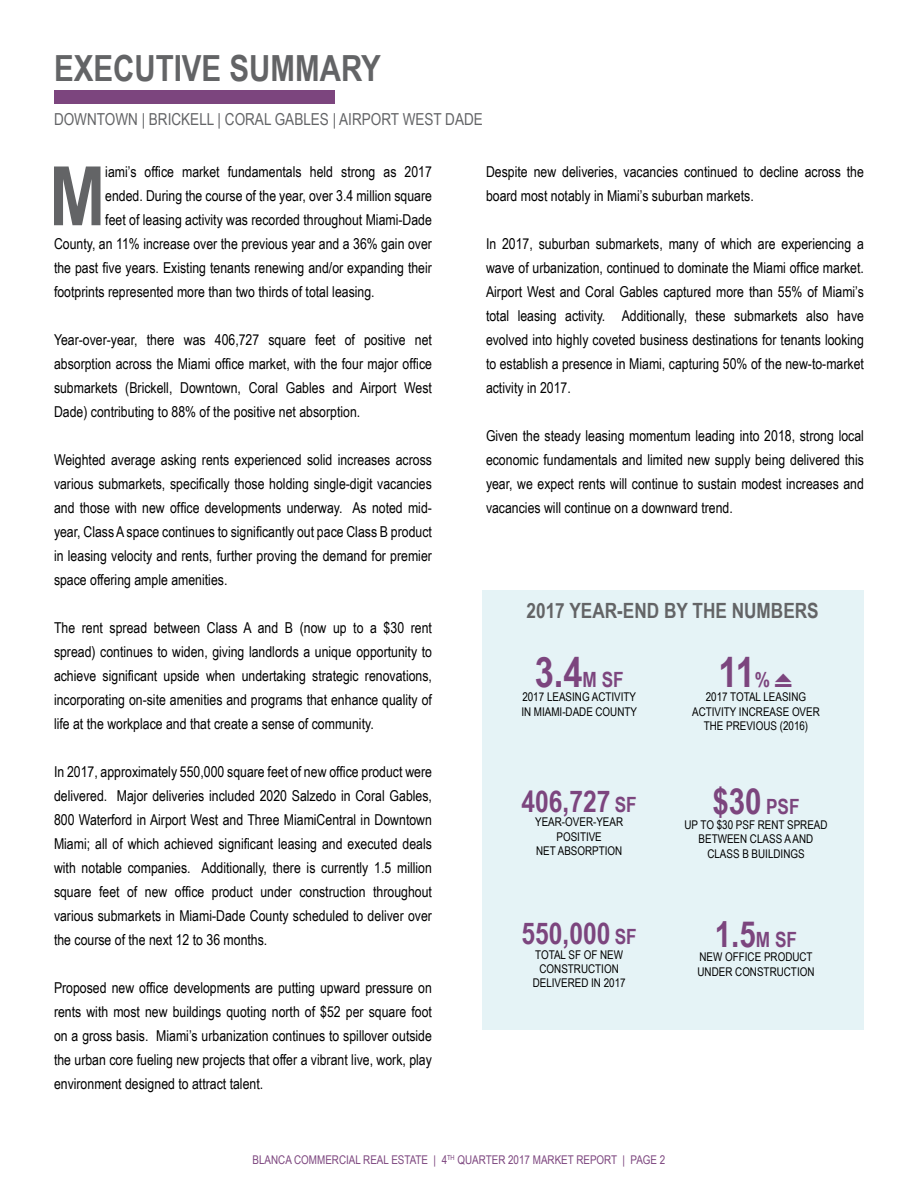
<style>
.page{position:relative;width:918px;height:1188px;background:#fff}
.page>*{position:absolute;margin:0;border:0;box-sizing:border-box;transform-origin:0 0}
.t1{font:700 82.05px "Arial Narrow";color:#636466}
.t2{font:700 42px "Arial Narrow";color:#7c457e}
.t3{font:700 36px "Arial Narrow";color:#636466}
.t4{font:700 36px "Arial Narrow";color:#7c457e}
.t5{font:700 30px "Arial Narrow";color:#7c457e}
.t6{font:700 21px "Arial Narrow";color:#636466}
.t7{font:16.5px "Arial Narrow";color:#636466}
.t8{font:15px/24px "Arial Narrow";color:#000;text-align:justify}
.t9{font:12px/14.4px "Arial Narrow";color:#000;text-align:center}
.t10{font:12px "Arial Narrow";color:#7c457e}
.s1{font-size:21px}
.s2{font-family:"Arrow 7";font-weight:400;font-size:21px}
</style>
<div class="page">
<div style="left:54px;top:90px;width:281px;height:14px;background:#7c457e"></div>
<div style="left:483px;top:590px;width:381px;height:440px;background:#e5f3f6"></div>
<h3 class="t3" style="left:54px;top:41px;width:328px">EXECUTIVE SUMMARY</h3>
<p class="t7" style="left:54px;top:107px;width:430px">DOWNTOWN | BRICKELL | CORAL GABLES | AIRPORT WEST DADE</p>
<h1 class="t1" style="left:49px;top:134px;width:58px">M</h1>
<p class="t8" style="left:105px;top:159px;width:328px">iami’s office market fundamentals held strong as 2017</p>
<p class="t8" style="left:486px;top:159px;width:379px">Despite new deliveries, vacancies continued to decline across the board most notably in Miami’s suburban markets.</p>
<p class="t8" style="left:486px;top:231px;width:379px">In 2017, suburban submarkets, many of which are experiencing a wave of urbanization, continued to dominate the Miami office market.<br>Airport West and Coral Gables captured more than 55% of Miami’s total leasing activity. Additionally, these submarkets also have evolved into highly coveted business destinations for tenants looking to establish a presence in Miami, capturing 50% of the new-to-market activity in 2017.</p>
<p class="t8" style="left:486px;top:423px;width:379px">Given the steady leasing momentum leading into 2018, strong local economic fundamentals and limited new supply being delivered this year, we expect rents will continue to sustain modest increases and vacancies will continue on a downward trend.</p>
<p class="t8" style="left:105px;top:183px;width:328px">ended. During the course of the year, over 3.4 million square</p>
<p class="t8" style="left:105px;top:207px;width:328px">feet of leasing activity was recorded throughout Miami-Dade</p>
<p class="t8" style="left:54px;top:231px;width:379px">County, an 11% increase over the previous year and a 36% gain over</p>
<p class="t8" style="left:54px;top:255px;width:379px">the past five years. Existing tenants renewing and/or expanding their</p>
<p class="t8" style="left:54px;top:279px;width:322px">footprints represented more than two thirds of total leasing.</p>
<p class="t8" style="left:54px;top:327px;width:379px">Year-over-year, there was 406,727 square feet of positive net absorption across the Miami office market, with the four major office submarkets (Brickell, Downtown, Coral Gables and Airport West Dade) contributing to 88% of the positive net absorption.</p>
<p class="t8" style="left:54px;top:447px;width:379px">Weighted average asking rents experienced solid increases across various submarkets, specifically those holding single-digit vacancies and those with new office developments underway. As noted mid&shy;year, Class A space continues to significantly out pace Class B product in leasing velocity and rents, further proving the demand for premier space offering ample amenities.</p>
<p class="t8" style="left:54px;top:615px;width:379px">The rent spread between Class A and B (now up to a $30 rent spread) continues to widen, giving landlords a unique opportunity to achieve significant upside when undertaking strategic renovations, incorporating on-site amenities and programs that enhance quality of life at the workplace and that create a sense of community.</p>
<p class="t8" style="left:54px;top:759px;width:380px">In 2017, approximately 550,000 square feet of new office product were delivered. Major deliveries included 2020 Salzedo in Coral Gables, 800 Waterford in Airport West and Three MiamiCentral in Downtown Miami; all of which achieved significant leasing and executed deals with notable companies. Additionally, there is currently 1.5 million square feet of new office product under construction throughout various submarkets in Miami-Dade County scheduled to deliver over the course of the next 12 to 36 months.</p>
<p class="t8" style="left:54px;top:975px;width:379px">Proposed new office developments are putting upward pressure on rents with most new buildings quoting north of $52 per square foot on a gross basis. Miami’s urbanization continues to spillover outside the urban core fueling new projects that offer a vibrant live, work, play environment designed to attract talent.</p>
<h3 class="t6" style="left:527px;top:594px;width:294px">2017 YEAR-END BY THE NUMBERS</h3>
<h2 class="t2" style="left:535px;top:640px;width:91px">3.4<span class="s1">M SF</span></h2>
<p class="t9" style="left:522px;top:689px;width:117px;text-align:left">2017 LEASING ACTIVITY<br>IN MIAMI-DADE COUNTY</p>
<h2 class="t2" style="left:719px;top:640px;width:76px">11<span class="s1">%</span> <span class="s2">I</span></h2>
<p class="t9" style="left:692px;top:689px;width:129px">2017 TOTAL LEASING<br>ACTIVITY INCREASE OVER<br>THE PREVIOUS (2016)</p>
<h3 class="t4" style="left:712px;top:774px;width:89px">$30 <span class="s1">PSF</span></h3>
<p class="t9" style="left:684px;top:817px;width:145px">UP TO $30 PSF RENT SPREAD<br>BETWEEN CLASS A AND<br>CLASS B BUILDINGS</p>
<h3 class="t5" style="left:522px;top:778px;width:117px">406,727 <span class="s1">SF</span></h3>
<p class="t9" style="left:535px;top:814px;width:90px">YEAR-OVER-YEAR<br>POSITIVE<br>NET ABSORPTION</p>
<h3 class="t4" style="left:715px;top:907px;width:84px">1.5<span class="s1">M SF</span></h3>
<p class="t9" style="left:698px;top:949px;width:118px;text-align:left">NEW OFFICE PRODUCT<br>UNDER CONSTRUCTION</p>
<h3 class="t5" style="left:522px;top:911px;width:117px">550,000 <span class="s1">SF</span></h3>
<p class="t9" style="left:533px;top:947px;width:94px">TOTAL SF OF NEW<br>CONSTRUCTION<br>DELIVERED IN 2017</p>
<p class="t10" style="left:253px;top:1151px;width:414px">BLANCA COMMERCIAL REAL ESTATE | 4<sup>TH</sup> QUARTER 2017 MARKET REPORT | PAGE 2</p>
</div>
